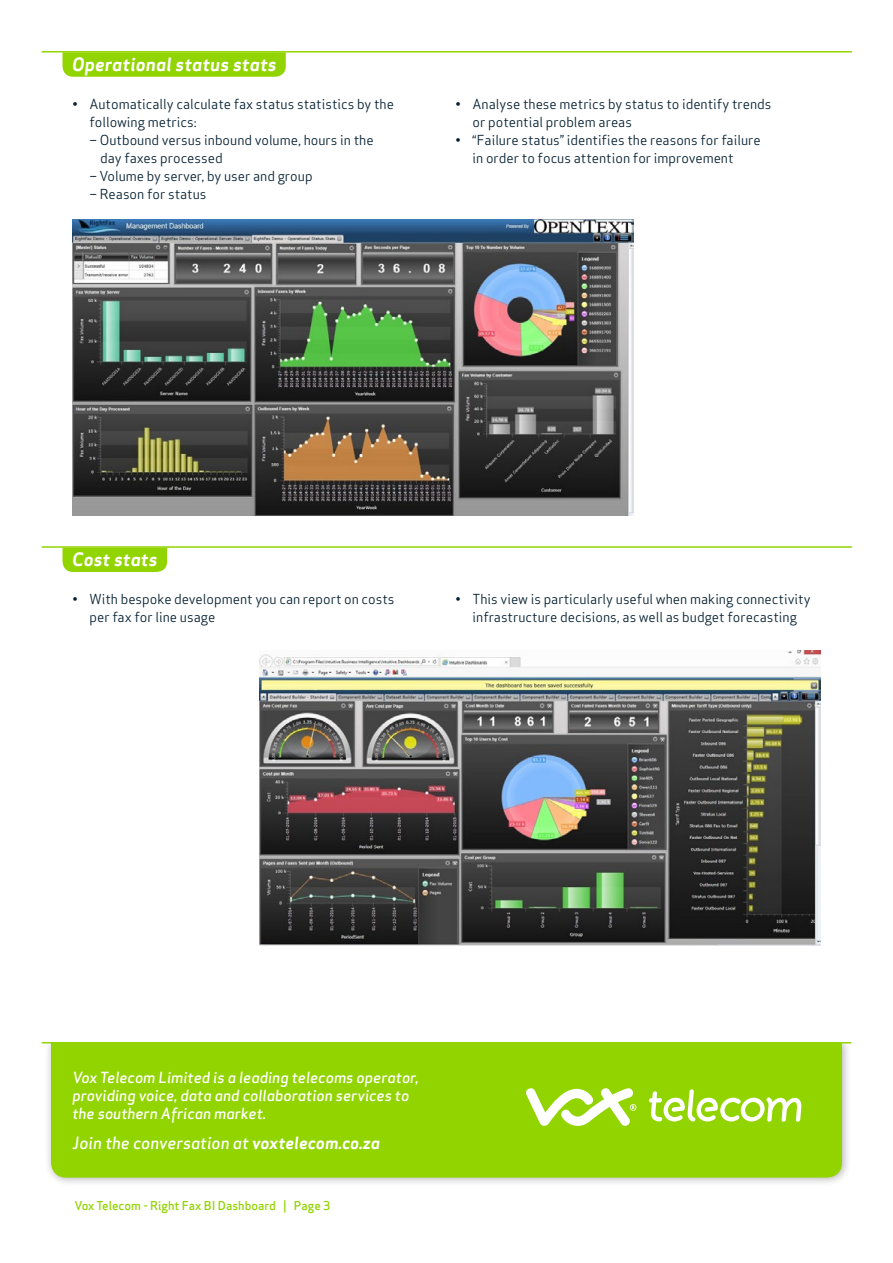
<style>
.page{position:relative;width:893px;height:1263px;background:#fff}
.page>*{position:absolute;margin:0;border:0;box-sizing:border-box;transform-origin:0 0}
.t1{font:18px "Apex Sans Bold Italic T";letter-spacing:.005em;color:#fff}
.t2{font:16.5px "Apex Sans Medium Italic T";color:#fff}
.t3{font:15px/18px "Apex Sans Medium Italic T";color:#fff}
.t4{font:13.5px/18px "Apex Sans Book T";color:#031e2f}
.t5{font:12px "Apex Sans Medium T";color:#92d400}
.s1{font-family:"Apex Sans Bold Italic T"}
</style>
<div class="page">
<div style="left:63px;top:53px;width:223px;height:24px;background:#92d400"></div>
<div style="left:43px;top:1035px;width:808px;height:152px;background:#000;opacity:.3"></div>
<div style="left:51px;top:1043px;width:791px;height:134px;background:#92d400"></div>
<div style="left:36px;top:1023px;width:815px;height:19px;background:#fff"></div>
<hr style="left:42px;top:1042px;width:809px;height:1px;background:#92d400">
<svg style="left:524px;top:1085px;width:112px;height:44px"></svg>
<svg style="left:648px;top:1088px;width:154px;height:34px"></svg>
<hr style="left:42px;top:51px;width:809px;height:2px;background:#92d400">
<img style="left:73px;top:220px;width:561px;height:295px">
<div style="left:63px;top:548px;width:104px;height:24px;background:#92d400"></div>
<hr style="left:42px;top:546px;width:809px;height:2px;background:#92d400">
<img style="left:260px;top:650px;width:561px;height:296px">
<h1 class="t1" style="left:72px;top:52px;width:206px">Operational status stats</h1>
<p class="t4" style="left:89px;top:95px;width:306px;text-indent:-17px">• Automatically calculate fax status statistics by the following metrics:</p>
<p class="t4" style="left:100px;top:131px;width:275px;text-indent:-11px">– Outbound versus inbound volume, hours in the day faxes processed</p>
<p class="t4" style="left:89px;top:166px;width:225px">– Volume by server, by user and group</p>
<p class="t4" style="left:89px;top:184px;width:119px">– Reason for status</p>
<p class="t4" style="left:473px;top:94px;width:300px;text-indent:-17px">• Analyse these metrics by status to identify trends or potential problem areas</p>
<p class="t4" style="left:473px;top:130px;width:290px;text-indent:-17px">• “Failure status” identifies the reasons for failure in order to focus attention for improvement</p>
<h1 class="t1" style="left:72px;top:547px;width:87px">Cost stats</h1>
<p class="t4" style="left:89px;top:590px;width:307px;text-indent:-17px">• With bespoke development you can report on costs per fax for line usage</p>
<p class="t4" style="left:456px;top:590px;width:356px;text-align:center">• This view is particularly useful when making connectivity infrastructure decisions, as well as budget forecasting</p>
<p class="t3" style="left:72px;top:1068px;width:348px">Vox Telecom Limited is a leading telecoms operator, providing voice, data and collaboration services to the southern African market.</p>
<p class="t2" style="left:72px;top:1132px;width:309px">Join the conversation at <span class="s1">voxtelecom.co.za</span></p>
<p class="t5" style="left:74px;top:1198px;width:258px">Vox Telecom - Right Fax BI Dashboard | Page 3</p>
</div>
